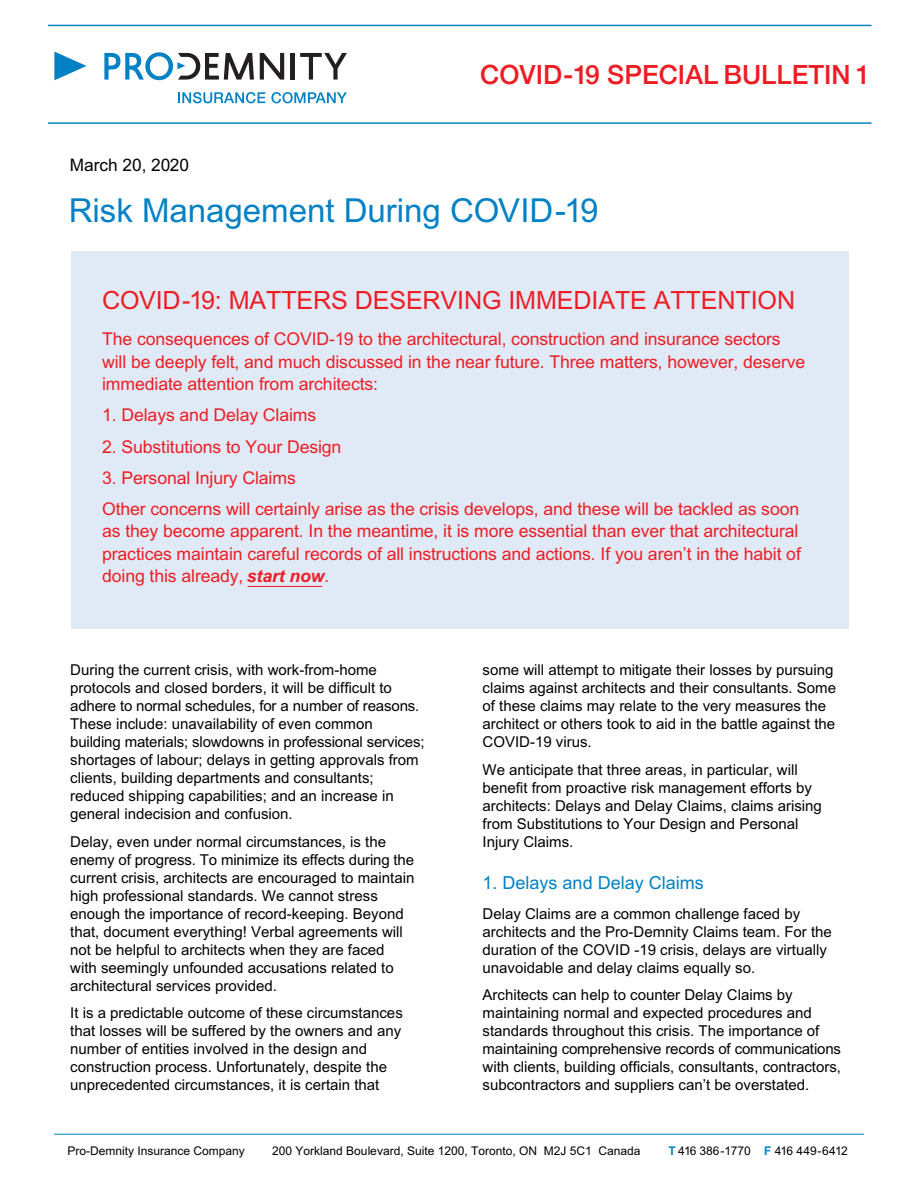
<style>
.page{position:relative;width:918px;height:1188px;background:#fff}
.page>*{position:absolute;margin:0;border:0;box-sizing:border-box;transform-origin:0 0}
.t1{font:33px "M Arial";color:#0081c6}
.t2{font:500 26.4px "Helvetica Neue";color:#ed1d24}
.t3{font:25.2px "M Arial";letter-spacing:-.005em;color:#ed1d24}
.t4{font:18px "M Arial";color:#0081c6}
.t5{font:17.7px/22.5px "M Arial";letter-spacing:-.005em;color:#ed1d24}
.t6{font:17.25px "M Arial";color:#000}
.t7{font:15px/18px "M Arial";color:#000}
.t8{font:12px "M Arial";color:#000}
.s1{font-weight:700;font-style:italic}
.s2{font-weight:700;color:#0081c6}
</style>
<div class="page">
<svg style="left:54px;top:52px;width:33px;height:28px"></svg>
<svg style="left:104px;top:52px;width:150px;height:28px"></svg>
<svg style="left:260px;top:53px;width:24px;height:27px"></svg>
<hr style="left:291px;top:53px;width:4px;height:27px;background:#231f20">
<svg style="left:300px;top:53px;width:47px;height:27px"></svg>
<svg style="left:178px;top:92px;width:87px;height:11px"></svg>
<svg style="left:271px;top:92px;width:76px;height:11px"></svg>
<hr style="left:49px;top:25px;width:822px;height:1px;background:#0081c6">
<hr style="left:49px;top:122px;width:822px;height:2px;background:#0081c6">
<div style="left:71px;top:251px;width:777px;height:378px;background:#e0eaf7"></div>
<hr style="left:54px;top:1134px;width:810px;height:1px;background:#0081c6">
<hr style="left:248px;top:586px;width:74px;height:1px;background:#ed1d24">
<h2 class="t2" style="left:480px;top:58px;width:392px">COVID-19 SPECIAL BULLETIN 1</h2>
<p class="t6" style="left:70px;top:155px;width:121px">March 20, 2020</p>
<h1 class="t1" style="left:69px;top:191px;width:531px">Risk Management During COVID-19</h1>
<h3 class="t3" style="left:102px;top:286px;width:695px">COVID-19: MATTERS DESERVING IMMEDIATE ATTENTION</h3>
<p class="t5" style="left:102px;top:328px;width:705px">The consequences of COVID-19 to the architectural, construction and insurance sectors will be deeply felt, and much discussed in the near future. Three matters, however, deserve immediate attention from architects:</p>
<p class="t5" style="left:102px;top:404px;width:216px">1. Delays and Delay Claims</p>
<p class="t5" style="left:102px;top:435px;width:241px">2. Substitutions to Your Design</p>
<p class="t5" style="left:102px;top:462px;width:699px;line-height:31.2px">3. Personal Injury Claims<br>Other concerns will certainly arise as the crisis develops, and these will be tackled as soon</p>
<p class="t5" style="left:102px;top:520px;width:700px">as they become apparent. In the meantime, it is more essential than ever that architectural practices maintain careful records of all instructions and actions. If you aren’t in the habit of doing this already, <span class="s1">start now</span>.</p>
<p class="t7" style="left:70px;top:661px;width:356px">During the current crisis, with work-from-home protocols and closed borders, it will be difficult to adhere to normal schedules, for a number of reasons.<br>These include: unavailability of even common building materials; slowdowns in professional services; shortages of labour; delays in getting approvals from clients, building departments and consultants; reduced shipping capabilities; and an increase in general indecision and confusion.</p>
<p class="t7" style="left:70px;top:832px;width:346px">Delay, even under normal circumstances, is the enemy of progress. To minimize its effects during the current crisis, architects are encouraged to maintain high professional standards. We cannot stress enough the importance of record-keeping. Beyond that, document everything! Verbal agreements will not be helpful to architects when they are faced with seemingly unfounded accusations related to architectural services provided.</p>
<p class="t7" style="left:70px;top:1004px;width:334px">It is a predictable outcome of these circumstances that losses will be suffered by the owners and any number of entities involved in the design and construction process. Unfortunately, despite the unprecedented circumstances, it is certain that</p>
<p class="t7" style="left:483px;top:661px;width:355px">some will attempt to mitigate their losses by pursuing claims against architects and their consultants. Some of these claims may relate to the very measures the architect or others took to aid in the battle against the COVID-19 virus.</p>
<p class="t7" style="left:483px;top:760px;width:341px">We anticipate that three areas, in particular, will benefit from proactive risk management efforts by architects: Delays and Delay Claims, claims arising from Substitutions to Your Design and Personal Injury Claims.</p>
<p class="t4" style="left:483px;top:872px;width:223px">1. Delays and Delay Claims</p>
<p class="t7" style="left:483px;top:904px;width:351px">Delay Claims are a common challenge faced by architects and the Pro-Demnity Claims team. For the duration of the COVID -19 crisis, delays are virtually unavoidable and delay claims equally so.</p>
<p class="t7" style="left:483px;top:986px;width:360px">Architects can help to counter Delay Claims by maintaining normal and expected procedures and standards throughout this crisis. The importance of maintaining comprehensive records of communications with clients, building officials, consultants, contractors, subcontractors and suppliers can’t be overstated.</p>
<p class="t8" style="left:68px;top:1144px;width:179px">Pro-Demnity Insurance Company</p>
<p class="t8" style="left:272px;top:1144px;width:370px">200 Yorkland Boulevard, Suite 1200, Toronto, ON M2J 5C1 Canada</p>
<p class="t8" style="left:668px;top:1144px;width:181px"><span class="s2">T</span> 416 386-1770 <span class="s2">F</span> 416 449-6412</p>
</div>
